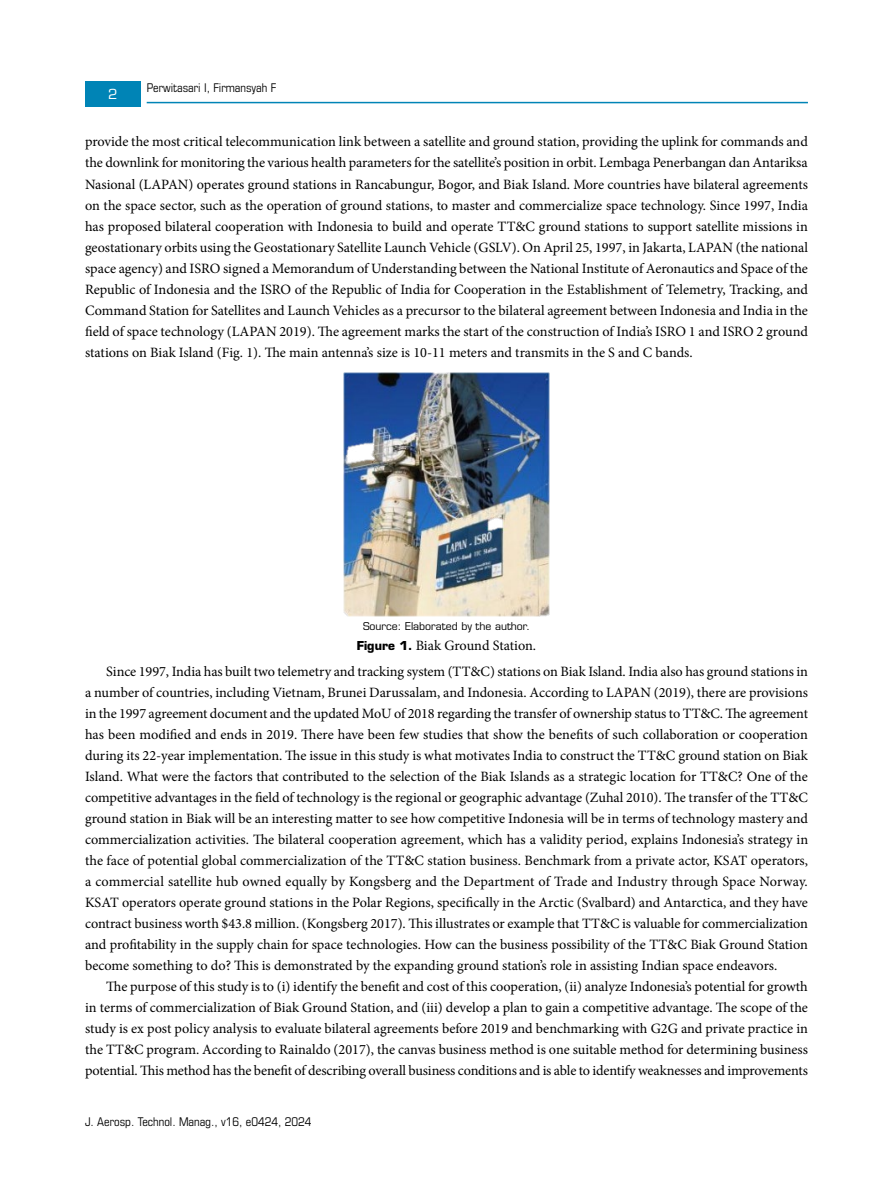
<style>
.page{position:relative;width:893px;height:1191px;background:#fff}
.page>*{position:absolute;margin:0;border:0;box-sizing:border-box;transform-origin:0 0}
.t1{font:14.25px/21px "Minion Pro";letter-spacing:-.005em;color:#000;text-align:justify}
.t2{font:13.5px "Eurostile LT Std";color:#fff}
.t3{font:condensed 12px "Eurostile LT Std";color:#000}
.t4{font:10.5px "Eurostile LT Std";color:#000}
.s1{font-family:"Eurostile LT Std";font-weight:700;font-size:12px}
</style>
<div class="page">
<hr style="left:147px;top:102px;width:661px;height:1px;background:#0084b6">
<div style="left:85px;top:81px;width:55px;height:25px;background:#0084b6"></div>
<img style="left:343px;top:372px;width:207px;height:244px">
<p class="t3" style="left:147px;top:80px;width:131px">Perwitasari I, Firmansyah F</p>
<p class="t2" style="left:108px;top:86px;width:11px">2</p>
<p class="t1" style="left:85px;top:131px;width:724px">provide the most critical telecommunication link between a satellite and ground station, providing the uplink for commands and the downlink for monitoring the various health parameters for the satellite’s position in orbit. Lembaga Penerbangan dan Antariksa Nasional (LAPAN) operates ground stations in Rancabungur, Bogor, and Biak Island. More countries have bilateral agreements on the space sector, such as the operation of ground stations, to master and commercialize space technology. Since 1997, India has proposed bilateral cooperation with Indonesia to build and operate TT&amp;C ground stations to support satellite missions in geostationary orbits using the Geostationary Satellite Launch Vehicle (GSLV). On April 25, 1997, in Jakarta, LAPAN (the national space agency) and ISRO signed a Memorandum of Understanding between the National Institute of Aeronautics and Space of the Republic of Indonesia and the ISRO of the Republic of India for Cooperation in the Establishment of Telemetry, Tracking, and Command Station for Satellites and Launch Vehicles as a precursor to the bilateral agreement between Indonesia and India in the field of space technology (LAPAN 2019). The agreement marks the start of the construction of India’s ISRO 1 and ISRO 2 ground stations on Biak Island (Fig. 1). The main antenna’s size is 10-11 meters and transmits in the S and C bands.</p>
<p class="t4" style="left:363px;top:619px;width:168px">Source: Elaborated by the author.</p>
<p class="t1" style="left:106px;top:633px;width:703px;line-height:25.2px;text-indent:250px"><span class="s1">Figure 1.</span> Biak Ground Station.<br>Since 1997, India has built two telemetry and tracking system (TT&amp;C) stations on Biak Island. India also has ground stations in</p>
<p class="t1" style="left:85px;top:681px;width:725px">a number of countries, including Vietnam, Brunei Darussalam, and Indonesia. According to LAPAN (2019), there are provisions in the 1997 agreement document and the updated MoU of 2018 regarding the transfer of ownership status to TT&amp;C. The agreement has been modified and ends in 2019. There have been few studies that show the benefits of such collaboration or cooperation during its 22-year implementation. The issue in this study is what motivates India to construct the TT&amp;C ground station on Biak Island. What were the factors that contributed to the selection of the Biak Islands as a strategic location for TT&amp;C? One of the competitive advantages in the field of technology is the regional or geographic advantage (Zuhal 2010). The transfer of the TT&amp;C ground station in Biak will be an interesting matter to see how competitive Indonesia will be in terms of technology mastery and commercialization activities. The bilateral cooperation agreement, which has a validity period, explains Indonesia’s strategy in the face of potential global commercialization of the TT&amp;C station business. Benchmark from a private actor, KSAT operators, a commercial satellite hub owned equally by Kongsberg and the Department of Trade and Industry through Space Norway.<br>KSAT operators operate ground stations in the Polar Regions, specifically in the Arctic (Svalbard) and Antarctica, and they have contract business worth $43.8 million. (Kongsberg 2017). This illustrates or example that TT&amp;C is valuable for commercialization and profitability in the supply chain for space technologies. How can the business possibility of the TT&amp;C Biak Ground Station become something to do? This is demonstrated by the expanding ground station’s role in assisting Indian space endeavors.</p>
<p class="t1" style="left:85px;top:975px;width:724px;text-indent:21px">The purpose of this study is to (i) identify the benefit and cost of this cooperation, (ii) analyze Indonesia’s potential for growth in terms of commercialization of Biak Ground Station, and (iii) develop a plan to gain a competitive advantage. The scope of the study is ex post policy analysis to evaluate bilateral agreements before 2019 and benchmarking with G2G and private practice in the TT&amp;C program. According to Rainaldo (2017), the canvas business method is one suitable method for determining business potential. This method has the benefit of describing overall business conditions and is able to identify weaknesses and improvements</p>
<p class="t3" style="left:85px;top:1114px;width:228px">J. Aerosp. Technol. Manag., v16, e0424, 2024</p>
</div>
